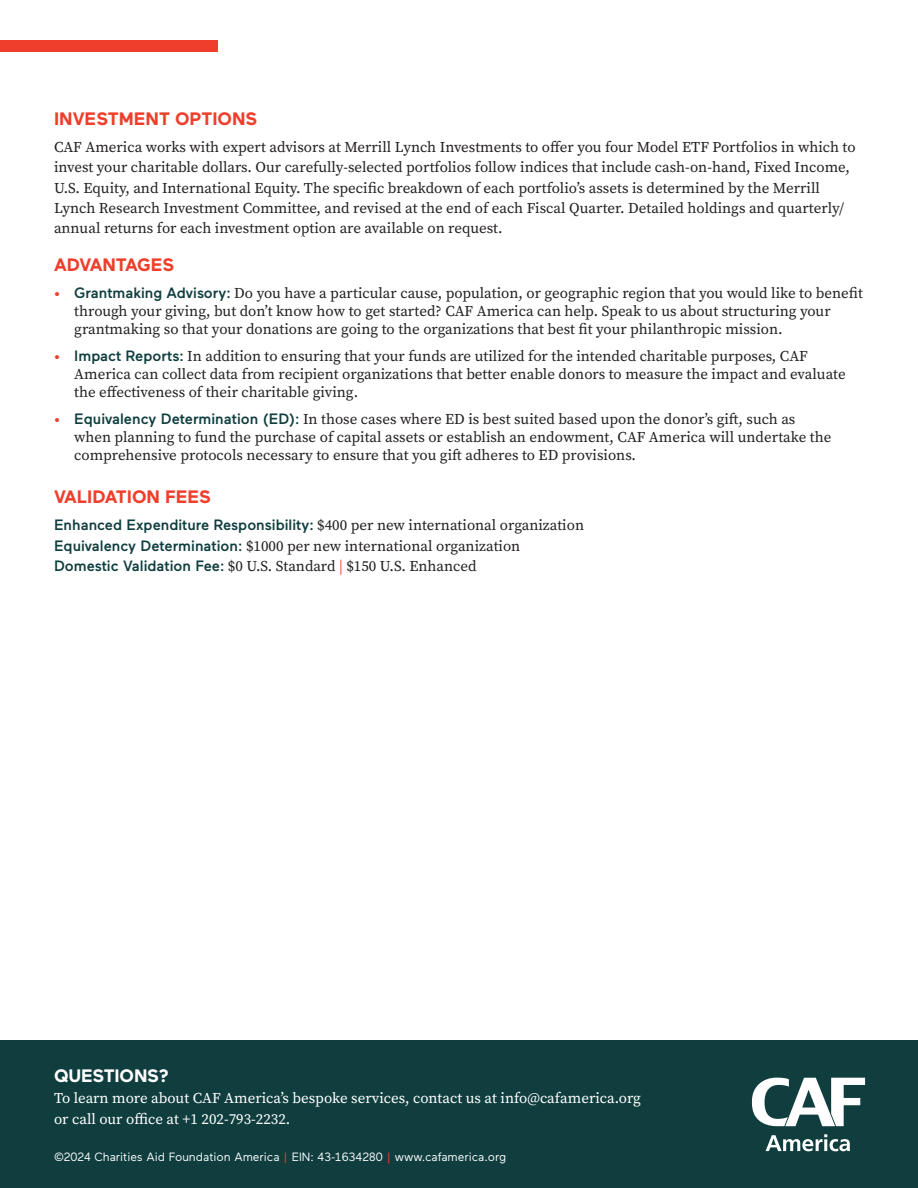
<style>
.page{position:relative;width:918px;height:1188px;background:#fff}
.page>*{position:absolute;margin:0;border:0;box-sizing:border-box;transform-origin:0 0}
.t1{font:700 18px "Maax";color:#ef3e2b}
.t2{font:700 18px "Maax";letter-spacing:-.01em;color:#fff}
.t3{font:15px/18px "Source Serif Variable";color:#231f20}
.t4{font:15px "Source Serif Variable";color:#fff}
.t5{font:12px "Maax";color:#fff}
.s1{font-family:"Maax";color:#ef3e2b}
.s2{font-family:"Maax";font-weight:500;color:#103e3f}
.s3{color:#ef3e2b}
</style>
<div class="page">
<div style="left:0;top:40px;width:218px;height:12px;background:#ef3e2b"></div>
<div style="left:0;top:1041px;width:918px;height:147px;background:#103e3f"></div>
<svg style="left:766px;top:1134px;width:84px;height:17px"></svg>
<svg style="left:752px;top:1078px;width:113px;height:48px"></svg>
<p class="t1" style="left:54px;top:105px;width:205px">INVESTMENT OPTIONS</p>
<p class="t3" style="left:54px;top:137px;width:803px;line-height:20.4px">CAF America works with expert advisors at Merrill Lynch Investments to offer you four Model ETF Portfolios in which to invest your charitable dollars. Our carefully-selected portfolios follow indices that include cash-on-hand, Fixed Income, U.S. Equity, and International Equity. The specific breakdown of each portfolio’s assets is determined by the Merrill Lynch Research Investment Committee, and revised at the end of each Fiscal Quarter. Detailed holdings and quarterly/ annual returns for each investment option are available on request.</p>
<p class="t1" style="left:54px;top:251px;width:122px">ADVANTAGES</p>
<p class="t3" style="left:74px;top:284px;width:790px;text-indent:-20px"><span class="s1">•</span> <span class="s2">Grantmaking Advisory:</span> Do you have a particular cause, population, or geographic region that you would like to benefit through your giving, but don’t know how to get started? CAF America can help. Speak to us about structuring your grantmaking so that your donations are going to the organizations that best fit your philanthropic mission.</p>
<p class="t3" style="left:74px;top:347px;width:773px;text-indent:-20px"><span class="s1">•</span> <span class="s2">Impact Reports:</span> In addition to ensuring that your funds are utilized for the intended charitable purposes, CAF<br>America can collect data from recipient organizations that better enable donors to measure the impact and evaluate the effectiveness of their charitable giving.</p>
<p class="t3" style="left:74px;top:410px;width:759px;text-indent:-20px"><span class="s1">•</span> <span class="s2">Equivalency Determination (ED):</span> In those cases where ED is best suited based upon the donor’s gift, such as when planning to fund the purchase of capital assets or establish an endowment, CAF America will undertake the comprehensive protocols necessary to ensure that you gift adheres to ED provisions.</p>
<p class="t1" style="left:54px;top:484px;width:159px">VALIDATION FEES</p>
<p class="t3" style="left:54px;top:516px;width:532px"><span class="s2">Enhanced Expenditure Responsibility:</span> $400 per new international organization</p>
<p class="t3" style="left:54px;top:537px;width:468px"><span class="s2">Equivalency Determination:</span> $1000 per new international organization</p>
<p class="t3" style="left:54px;top:557px;width:424px"><span class="s2">Domestic Validation Fee:</span> $0 U.S. Standard <span class="s3">|</span> $150 U.S. Enhanced</p>
<p class="t2" style="left:54px;top:1062px;width:116px">QUESTIONS?</p>
<p class="t4" style="left:54px;top:1088px;width:589px">To learn more about CAF America’s bespoke services, contact us at info@cafamerica.org</p>
<p class="t4" style="left:54px;top:1109px;width:238px">or call our office at +1 202-793-2232.</p>
<p class="t5" style="left:54px;top:1149px;width:454px">©2024 Charities Aid Foundation America <span class="s3">|</span> EIN: 43-1634280 <span class="s3">|</span> www.cafamerica.org</p>
</div>
